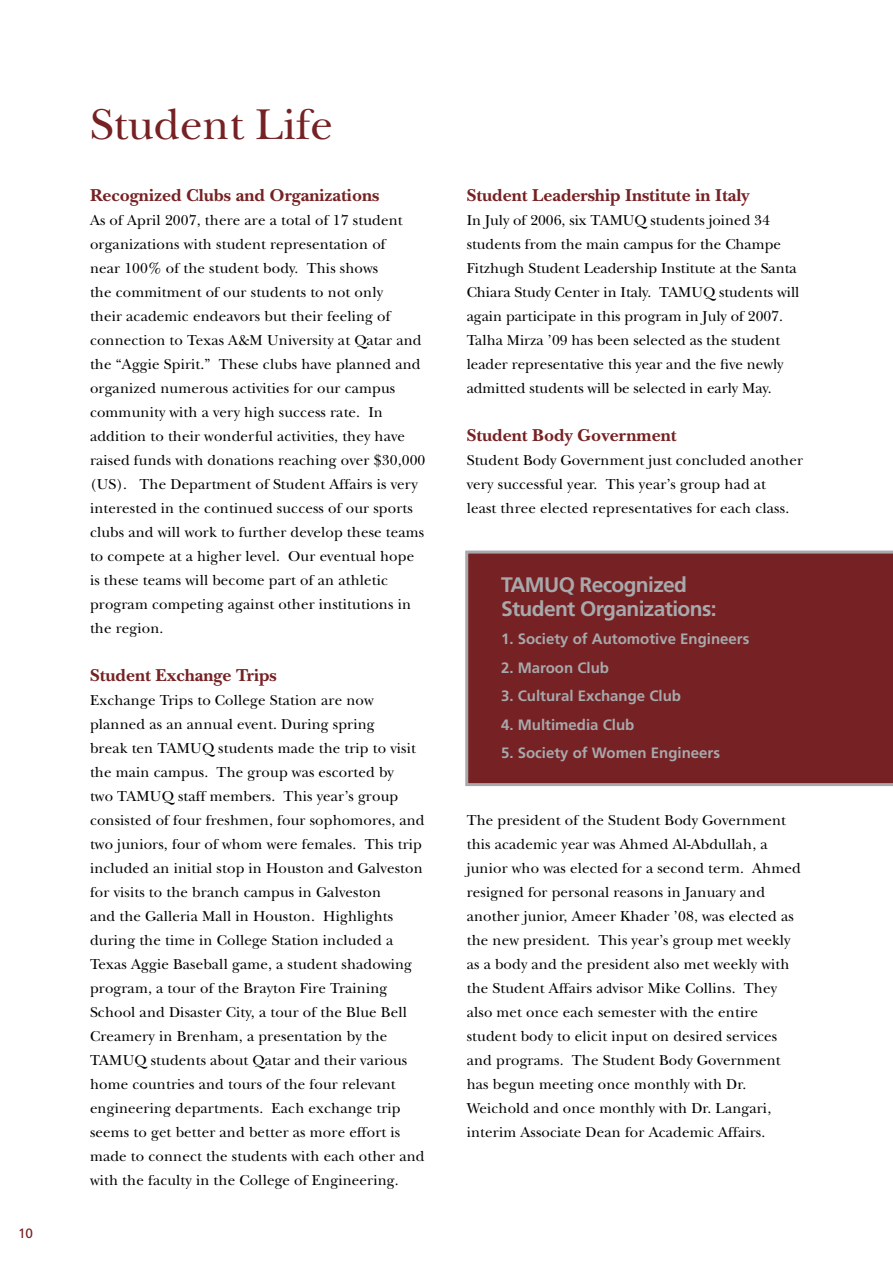
<style>
.page{position:relative;width:893px;height:1263px;background:#fff}
.page>*{position:absolute;margin:0;border:0;box-sizing:border-box;transform-origin:0 0}
.t1{font:45px "New Baskerville Std";color:#762123}
.t2{font:700 21px/24px "Frutiger LT Std";letter-spacing:-.03em;color:#a7a9ac}
.t3{font:700 18px "New Baskerville Std";color:#762123}
.t4{font:15px/24px "New Baskerville Std";letter-spacing:.01em;color:#000}
.t5{font:700 15px "Frutiger LT Std";color:#a7a9ac}
.t6{font:13.5px "Frutiger LT Std";color:#762123}
</style>
<div class="page">
<div style="left:465px;top:550px;width:428px;height:236px;background:#762123"></div>
<p class="t6" style="left:18px;top:1225px;width:16px">10</p>
<h1 class="t1" style="left:90px;top:98px;width:244px">Student Life</h1>
<p class="t3" style="left:90px;top:185px;width:291px">Recognized Clubs and Organizations</p>
<p class="t4" style="left:90px;top:209px;width:337px">As of April 2007, there are a total of 17 student organizations with student representation of<br>near 100% of the student body. This shows<br>the commitment of our students to not only<br>their academic endeavors but their feeling of connection to Texas A&amp;M University at Qatar and the “Aggie Spirit.” These clubs have planned and organized numerous activities for our campus community with a very high success rate. In addition to their wonderful activities, they have raised funds with donations reaching over $30,000 (US). The Department of Student Affairs is very interested in the continued success of our sports clubs and will work to further develop these teams to compete at a higher level. Our eventual hope is these teams will become part of an athletic program competing against other institutions in the region.</p>
<p class="t3" style="left:90px;top:665px;width:188px">Student Exchange Trips</p>
<p class="t4" style="left:90px;top:689px;width:336px">Exchange Trips to College Station are now planned as an annual event. During spring<br>break ten TAMUQ students made the trip to visit the main campus. The group was escorted by<br>two TAMUQ staff members. This year’s group consisted of four freshmen, four sophomores, and two juniors, four of whom were females. This trip included an initial stop in Houston and Galveston for visits to the branch campus in Galveston<br>and the Galleria Mall in Houston. Highlights during the time in College Station included a Texas Aggie Baseball game, a student shadowing program, a tour of the Brayton Fire Training School and Disaster City, a tour of the Blue Bell Creamery in Brenham, a presentation by the TAMUQ students about Qatar and their various home countries and tours of the four relevant engineering departments. Each exchange trip seems to get better and better as more effort is made to connect the students with each other and with the faculty in the College of Engineering.</p>
<p class="t3" style="left:467px;top:185px;width:285px">Student Leadership Institute in Italy</p>
<p class="t4" style="left:467px;top:209px;width:334px">In July of 2006, six TAMUQ students joined 34 students from the main campus for the Champe Fitzhugh Student Leadership Institute at the Santa Chiara Study Center in Italy. TAMUQ students will again participate in this program in July of 2007.<br>Talha Mirza ’09 has been selected as the student leader representative this year and the five newly admitted students will be selected in early May.</p>
<p class="t3" style="left:467px;top:425px;width:212px">Student Body Government</p>
<p class="t4" style="left:467px;top:449px;width:338px">Student Body Government just concluded another very successful year. This year’s group had at<br>least three elected representatives for each class.</p>
<h2 class="t2" style="left:501px;top:573px;width:217px">TAMUQ Recognized<br>Student Organizations:</h2>
<p class="t5" style="left:501px;top:630px;width:250px">1. Society of Automotive Engineers</p>
<p class="t5" style="left:501px;top:659px;width:110px">2. Maroon Club</p>
<p class="t5" style="left:501px;top:687px;width:182px">3. Cultural Exchange Club</p>
<p class="t5" style="left:501px;top:716px;width:135px">4. Multimedia Club</p>
<p class="t5" style="left:501px;top:744px;width:220px">5. Society of Women Engineers</p>
<p class="t4" style="left:467px;top:809px;width:336px">The president of the Student Body Government this academic year was Ahmed Al-Abdullah, a junior who was elected for a second term. Ahmed resigned for personal reasons in January and another junior, Ameer Khader ’08, was elected as the new president. This year’s group met weekly as a body and the president also met weekly with the Student Affairs advisor Mike Collins. They also met once each semester with the entire student body to elicit input on desired services and programs. The Student Body Government has begun meeting once monthly with Dr.<br>Weichold and once monthly with Dr. Langari, interim Associate Dean for Academic Affairs.</p>
</div>
